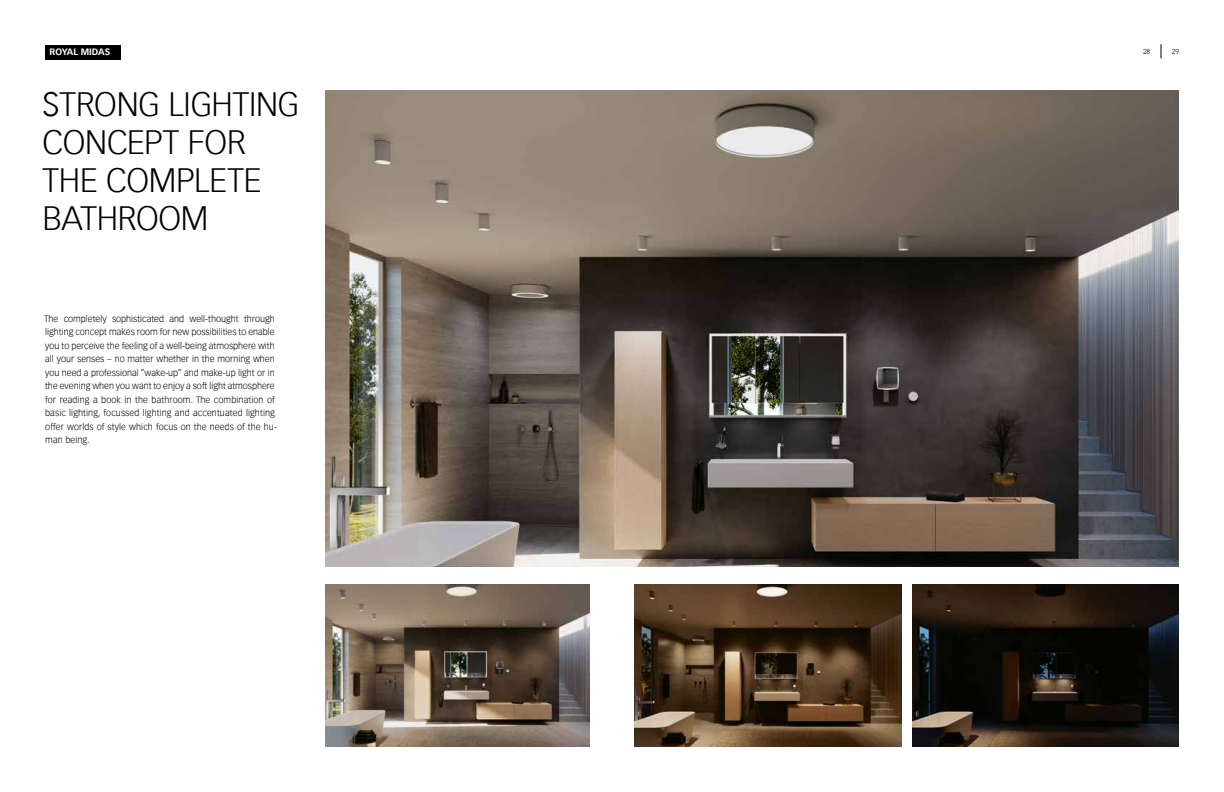
<style>
.page{position:relative;width:1224px;height:792px;background:#fff}
.page>*{position:absolute;margin:0;border:0;box-sizing:border-box;transform-origin:0 0}
.t1{font:300 33px/38px "Vectora Com";letter-spacing:-.005em;color:#000}
.t2{font:300 9px/13.5px "Vectora Com";color:#000}
.t3{font:700 9px "Vectora Com";color:#fff}
.t4{font:300 7px "Vectora Com";color:#000}
</style>
<div class="page">
<img style="left:635px;top:585px;width:266px;height:162px">
<img style="left:326px;top:585px;width:263px;height:162px">
<img style="left:326px;top:91px;width:853px;height:476px">
<img style="left:913px;top:585px;width:266px;height:162px">
<div style="left:45px;top:45px;width:76px;height:14px;background:#000"></div>
<svg style="left:1161px;top:44px;width:1px;height:14px"></svg>
<p class="t3" style="left:50px;top:47px;width:62px">ROYAL MIDAS</p>
<p class="t4" style="left:1143px;top:47px;width:9px">28</p>
<p class="t4" style="left:1172px;top:47px;width:9px">29</p>
<h1 class="t1" style="left:43px;top:86px;width:258px">STRONG LIGHTING<br>CONCEPT FOR<br>THE COMPLETE<br>BATHROOM</h1>
<p class="t2" style="left:44px;top:312px;width:234px">The completely sophisticated and well-thought through lighting concept makes room for new possibilities to enable you to perceive the feeling of a well-being atmosphere with all your senses – no matter whether in the morning when you need a professional “wake-up” and make-up light or in the evening when you want to enjoy a soft light atmosphere for reading a book in the bathroom. The combination of basic lighting, focussed lighting and accentuated lighting offer worlds of style which focus on the needs of the hu&shy;man being.</p>
</div>
